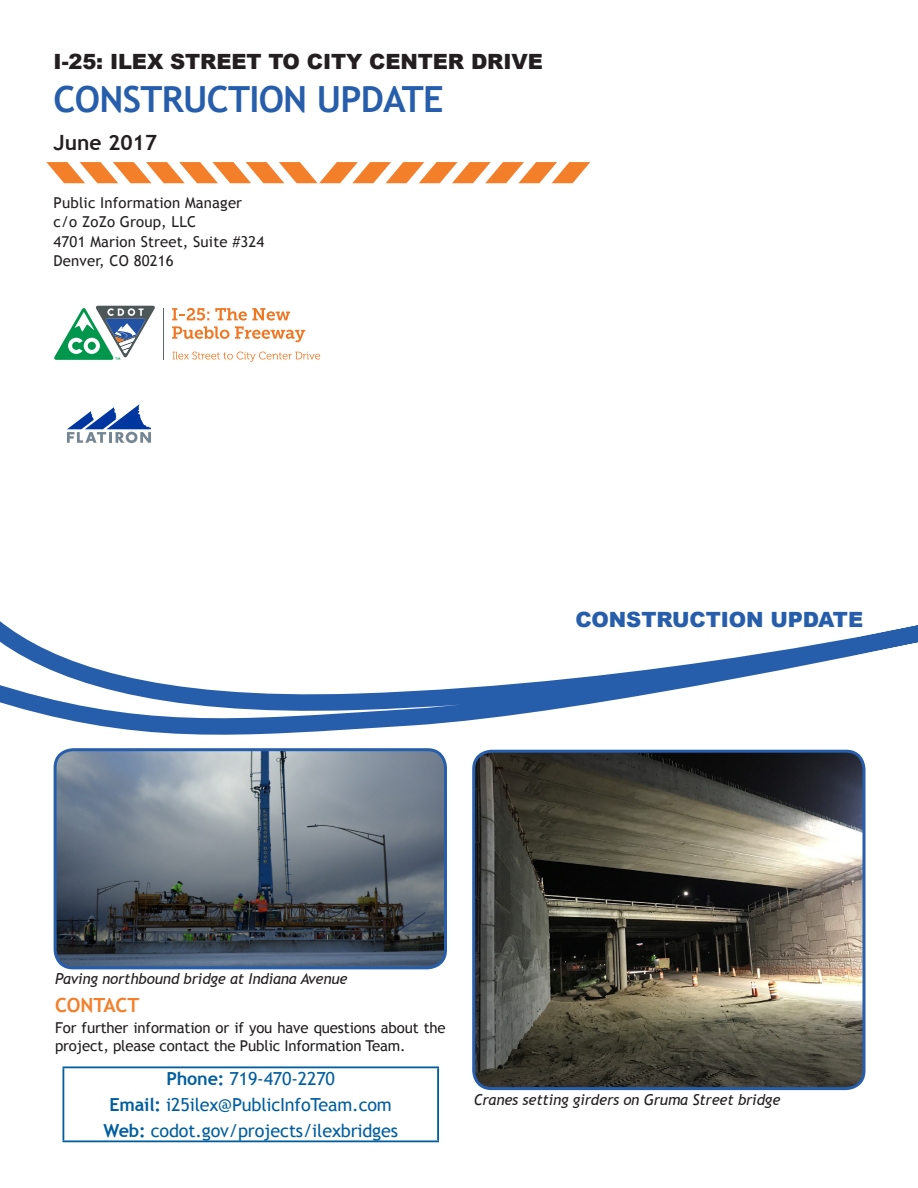
<style>
.page{position:relative;width:918px;height:1188px;background:#fff}
.page>*{position:absolute;margin:0;border:0;box-sizing:border-box;transform-origin:0 0}
.project_name_heading{font:700 36px "Trebuchet MS";letter-spacing:-.02em;color:#275eac}
.Type_of_project_shee{font:900 21px "Arial";letter-spacing:-.005em;color:#231f20}
.Type_of_project_shee-2{font:900 21px "Arial";letter-spacing:-.005em;color:#275eac}
.t1{font:700 21px "Trebuchet MS";color:#231f20}
.Heading_1{font:700 19.5px "Trebuchet MS";letter-spacing:-.005em;color:#f47f2a}
.body_text{font:18px "Trebuchet MS";letter-spacing:-.01em;color:#005e9e}
.body_text-2{font:15px/18px "Trebuchet MS";letter-spacing:-.01em;color:#231f20}
.body_text-3{font:15px/19.5px "Trebuchet MS";letter-spacing:.01em;color:#231f20}
.body_text-4{font:italic 15px "Trebuchet MS";letter-spacing:-.01em;color:#231f20}
.s1{font-weight:700}
</style>
<div class="page">
<svg style="left:172px;top:308px;width:133px;height:34px"></svg>
<svg style="left:173px;top:352px;width:147px;height:10px"></svg>
<hr style="left:163px;top:308px;width:1px;height:52px;background:#5c666f">
<svg style="left:54px;top:306px;width:101px;height:54px"></svg>
<svg style="left:46px;top:162px;width:544px;height:21px"></svg>
<hr style="left:63px;top:1066px;width:376px;height:2px;background:#005e9e">
<hr style="left:63px;top:1068px;width:1px;height:72px;background:#005e9e">
<hr style="left:437px;top:1068px;width:2px;height:72px;background:#005e9e">
<hr style="left:63px;top:1140px;width:376px;height:2px;background:#005e9e">
<svg style="left:0;top:621px;width:918px;height:114px"></svg>
<svg style="left:67px;top:404px;width:84px;height:39px"></svg>
<img style="left:474px;top:751px;width:388px;height:338px">
<div style="left:472px;top:750px;width:394px;height:340px;border:3px solid #275eac;border-radius:18px"></div>
<img style="left:55px;top:752px;width:391px;height:216px">
<div style="left:54px;top:748px;width:393px;height:221px;border:3px solid #275eac;border-radius:18px"></div>
<p class="Type_of_project_shee" style="left:54px;top:46px;width:491px">I-25: ILEX STREET TO CITY CENTER DRIVE</p>
<p class="project_name_heading" style="left:54px;top:77px;width:392px">CONSTRUCTION UPDATE</p>
<p class="t1" style="left:54px;top:129px;width:105px">June 2017</p>
<p class="body_text-3" style="left:54px;top:193px;width:190px">Public Information Manager c/o ZoZo Group, LLC</p>
<p class="body_text-3" style="left:54px;top:232px;width:212px">4701 Marion Street, Suite #324</p>
<p class="body_text-3" style="left:54px;top:251px;width:121px">Denver, CO 80216</p>
<p class="Type_of_project_shee-2" style="left:575px;top:604px;width:289px">CONSTRUCTION UPDATE</p>
<p class="body_text-4" style="left:55px;top:970px;width:294px">Paving northbound bridge at Indiana Avenue</p>
<p class="Heading_1" style="left:55px;top:993px;width:86px">CONTACT</p>
<p class="body_text-2" style="left:55px;top:1019px;width:392px">For further information or if you have questions about the project, please contact the Public Information Team.</p>
<p class="body_text" style="left:166px;top:1068px;width:170px"><span class="s1">Phone:</span> 719-470-2270</p>
<p class="body_text" style="left:110px;top:1094px;width:284px"><span class="s1">Email:</span> i25ilex@PublicInfoTeam.com</p>
<p class="body_text" style="left:103px;top:1120px;width:296px"><span class="s1">Web:</span> codot.gov/projects/ilexbridges</p>
<p class="body_text-4" style="left:474px;top:1091px;width:308px">Cranes setting girders on Gruma Street bridge</p>
</div>
